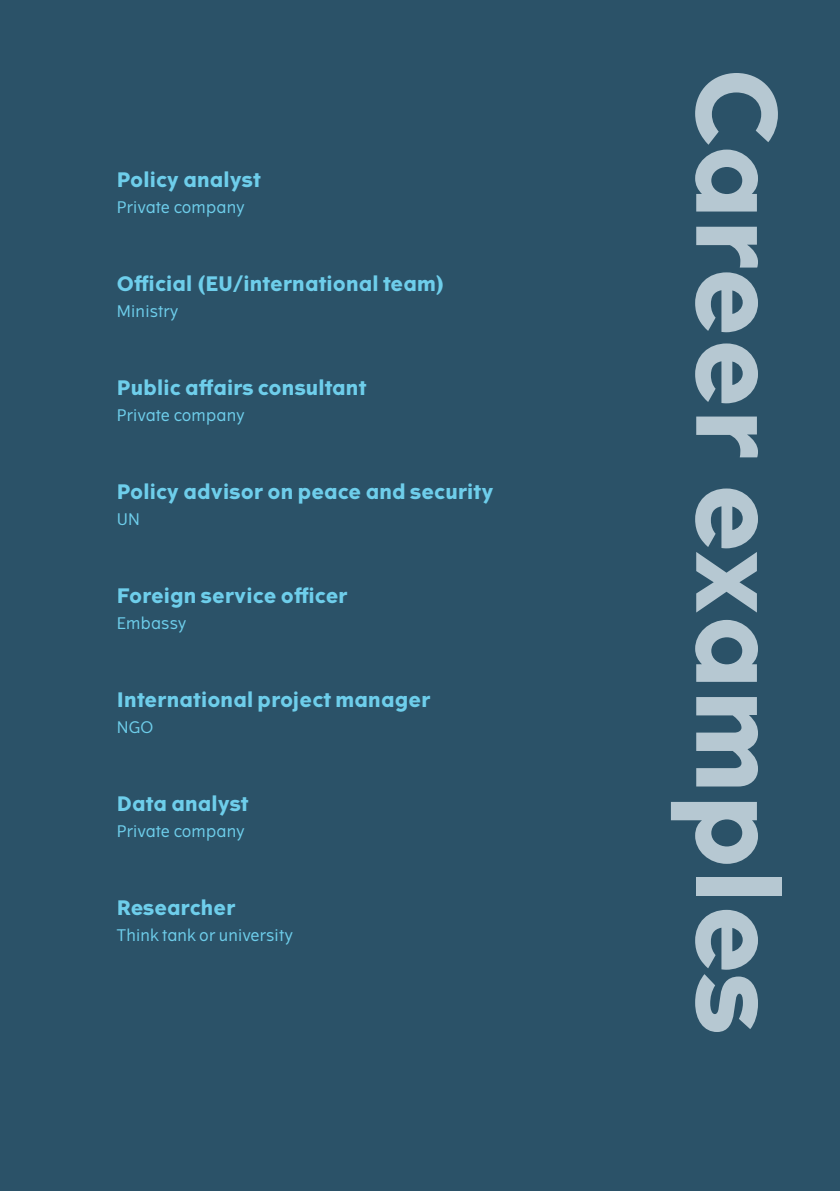
<style>
.page{position:relative;width:840px;height:1191px;background:#fff}
.page>*{position:absolute;margin:0;border:0;box-sizing:border-box;transform-origin:0 0}
.Heading_2_-_Bold_16{font:700 110px "The Wave";letter-spacing:.01em;color:#b6c8d2}
.Brødtekst_Regular_8{font:700 20px "The Wave";letter-spacing:.01em;color:#6eceeb}
.Brødtekst_Regular_8-2{font:16px "The Wave";letter-spacing:.01em;color:#6eceeb}
</style>
<div class="page">
<div style="left:0;top:0;width:839px;height:1191px;background:#2b5268"></div>
<p class="Brødtekst_Regular_8" style="left:117px;top:167px;width:145px">Policy analyst</p>
<p class="Brødtekst_Regular_8-2" style="left:117px;top:197px;width:129px">Private company</p>
<p class="Brødtekst_Regular_8" style="left:117px;top:271px;width:329px">Official (EU/international team)</p>
<p class="Brødtekst_Regular_8-2" style="left:117px;top:301px;width:63px">Ministry</p>
<p class="Brødtekst_Regular_8" style="left:117px;top:375px;width:251px">Public affairs consultant</p>
<p class="Brødtekst_Regular_8-2" style="left:117px;top:405px;width:129px">Private company</p>
<p class="Brødtekst_Regular_8" style="left:117px;top:479px;width:378px">Policy advisor on peace and security</p>
<p class="Brødtekst_Regular_8-2" style="left:117px;top:509px;width:25px">UN</p>
<p class="Brødtekst_Regular_8" style="left:117px;top:583px;width:232px">Foreign service officer</p>
<p class="Brødtekst_Regular_8-2" style="left:117px;top:613px;width:71px">Embassy</p>
<p class="Brødtekst_Regular_8" style="left:117px;top:687px;width:315px">International project manager</p>
<p class="Brødtekst_Regular_8-2" style="left:117px;top:717px;width:38px">NGO</p>
<p class="Brødtekst_Regular_8" style="left:117px;top:791px;width:133px">Data analyst</p>
<p class="Brødtekst_Regular_8-2" style="left:117px;top:821px;width:129px">Private company</p>
<p class="Brødtekst_Regular_8" style="left:117px;top:895px;width:120px">Researcher</p>
<p class="Brødtekst_Regular_8-2" style="left:117px;top:925px;width:177px">Think tank or university</p>
<p class="Heading_2_-_Bold_16" style="left:806px;top:68px;width:967px;rotate:90deg">Career examples</p>
</div>
